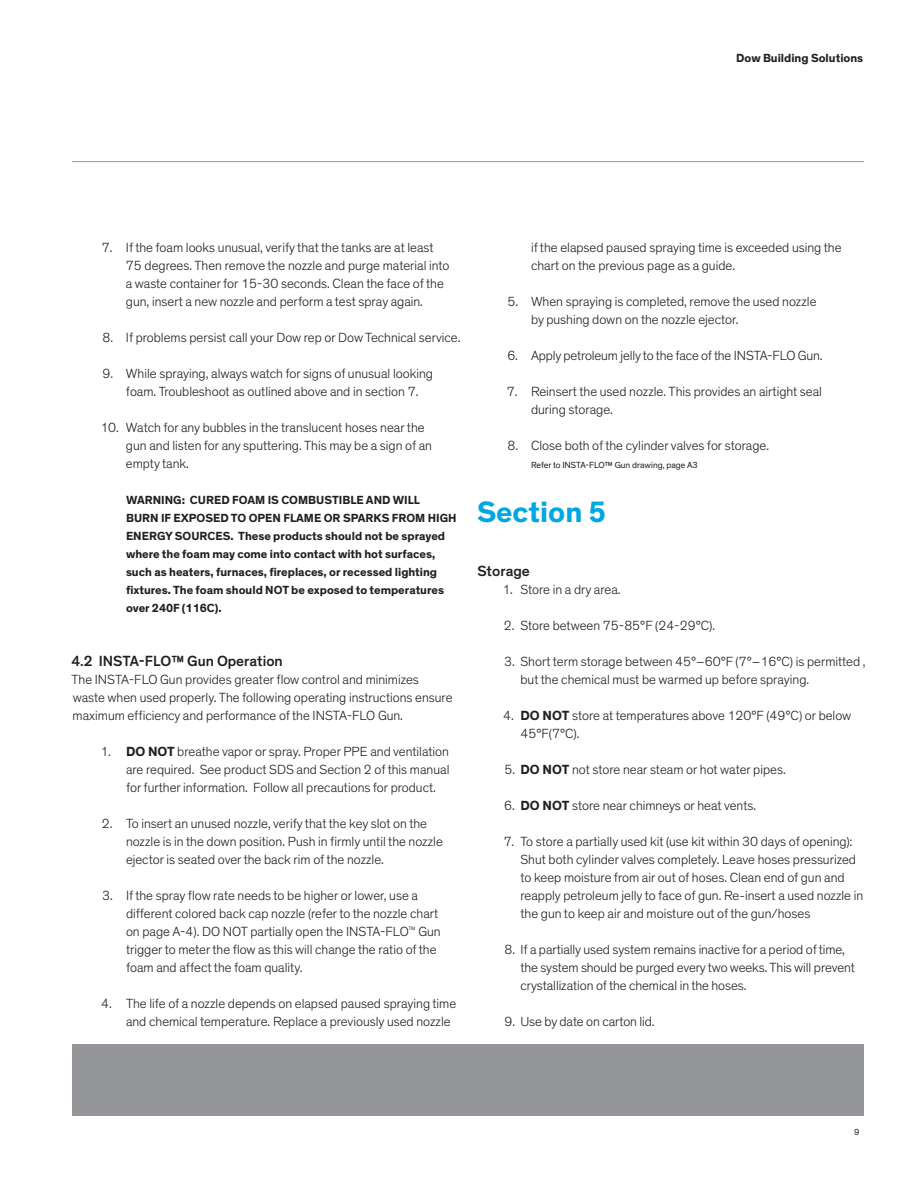
<style>
.page{position:relative;width:918px;height:1188px;background:#fff}
.page>*{position:absolute;margin:0;border:0;box-sizing:border-box;transform-origin:0 0}
.t1{font:700 30px "Dow Corporate";color:#00a8e1}
.t2{font:500 15px "Dow Corporate";color:#231f20}
.t3{font:300 13.5px/18px "Dow Corporate";color:#231f20}
.t4{font:700 12px/18px "Dow Corporate";color:#231f20}
.t5{font:9px "Dow Corporate";color:#231f20}
.s1{font-weight:700}
</style>
<div class="page">
<hr style="left:72px;top:161px;width:792px;height:1px;background:#939598">
<div style="left:72px;top:1044px;width:792px;height:72px;background:#939598"></div>
<p class="t4" style="left:736px;top:49px;width:129px">Dow Building Solutions</p>
<p class="t3" style="left:126px;top:239px;width:325px;text-indent:-24px">7. If the foam looks unusual, verify that the tanks are at least 75 degrees. Then remove the nozzle and purge material into a waste container for 15-30 seconds. Clean the face of the gun, insert a new nozzle and perform a test spray again.</p>
<p class="t3" style="left:102px;top:329px;width:360px">8. If problems persist call your Dow rep or Dow Technical service.</p>
<p class="t3" style="left:126px;top:365px;width:309px;text-indent:-24px">9. While spraying, always watch for signs of unusual looking foam. Troubleshoot as outlined above and in section 7.</p>
<p class="t3" style="left:126px;top:419px;width:308px;text-indent:-26px">10. Watch for any bubbles in the translucent hoses near the gun and listen for any sputtering. This may be a sign of an empty tank.</p>
<p class="t4" style="left:126px;top:491px;width:332px">WARNING: CURED FOAM IS COMBUSTIBLE AND WILL<br>BURN IF EXPOSED TO OPEN FLAME OR SPARKS FROM HIGH ENERGY SOURCES. These products should not be sprayed where the foam may come into contact with hot surfaces, such as heaters, furnaces, fireplaces, or recessed lighting fixtures. The foam should NOT be exposed to temperatures over 240F (116C).</p>
<p class="t2" style="left:71px;top:652px;width:213px">4.2 INSTA-FLO™ Gun Operation</p>
<p class="t3" style="left:71px;top:671px;width:383px">The INSTA-FLO Gun provides greater flow control and minimizes waste when used properly. The following operating instructions ensure maximum efficiency and performance of the INSTA-FLO Gun.</p>
<p class="t3" style="left:126px;top:743px;width:325px;text-align:justify;text-indent:-26px">1. <span class="s1">DO NOT</span> breathe vapor or spray. Proper PPE and ventilation are required. See product SDS and Section 2 of this manual for further information. Follow all precautions for product.</p>
<p class="t3" style="left:126px;top:815px;width:318px;text-indent:-24px">2. To insert an unused nozzle, verify that the key slot on the nozzle is in the down position. Push in firmly until the nozzle ejector is seated over the back rim of the nozzle.</p>
<p class="t3" style="left:126px;top:887px;width:316px;text-indent:-24px">3. If the spray flow rate needs to be higher or lower, use a different colored back cap nozzle (refer to the nozzle chart on page A-4). DO NOT partially open the INSTA-FLO<sup>™</sup> Gun trigger to meter the flow as this will change the ratio of the foam and affect the foam quality.</p>
<p class="t3" style="left:126px;top:995px;width:332px;text-indent:-25px">4. The life of a nozzle depends on elapsed paused spraying time and chemical temperature. Replace a previously used nozzle</p>
<p class="t3" style="left:531px;top:239px;width:312px">if the elapsed paused spraying time is exceeded using the chart on the previous page as a guide.</p>
<p class="t3" style="left:531px;top:293px;width:287px;text-indent:-24px">5. When spraying is completed, remove the used nozzle by pushing down on the nozzle ejector.</p>
<p class="t3" style="left:507px;top:347px;width:317px">6. Apply petroleum jelly to the face of the INSTA-FLO Gun.</p>
<p class="t3" style="left:531px;top:383px;width:293px;text-indent:-24px">7. Reinsert the used nozzle. This provides an airtight seal during storage.</p>
<p class="t3" style="left:507px;top:437px;width:263px">8. Close both of the cylinder valves for storage.</p>
<p class="t5" style="left:531px;top:460px;width:168px">Refer to INSTA-FLO™ Gun drawing, page A3</p>
<h1 class="t1" style="left:477px;top:493px;width:131px">Section 5</h1>
<p class="t2" style="left:477px;top:562px;width:54px">Storage</p>
<p class="t3" style="left:502px;top:581px;width:120px">1. Store in a dry area.</p>
<p class="t3" style="left:504px;top:617px;width:213px">2. Store between 75-85°F (24-29°C).</p>
<p class="t3" style="left:520px;top:653px;width:347px;text-indent:-16px">3. Short term storage between 45°–60°F (7°–16°C) is permitted , but the chemical must be warmed up before spraying.</p>
<p class="t3" style="left:520px;top:707px;width:332px;text-indent:-17px">4. <span class="s1">DO NOT</span> store at temperatures above 120°F (49°C) or below<br>45°F(7°C).</p>
<p class="t3" style="left:504px;top:761px;width:283px">5. <span class="s1">DO NOT</span> not store near steam or hot water pipes.</p>
<p class="t3" style="left:504px;top:797px;width:253px">6. <span class="s1">DO NOT</span> store near chimneys or heat vents.</p>
<p class="t3" style="left:520px;top:833px;width:344px;text-indent:-17px">7. To store a partially used kit (use kit within 30 days of opening):<br>Shut both cylinder valves completely. Leave hoses pressurized to keep moisture from air out of hoses. Clean end of gun and reapply petroleum jelly to face of gun. Re-insert a used nozzle in the gun to keep air and moisture out of the gun/hoses</p>
<p class="t3" style="left:520px;top:941px;width:336px;text-indent:-16px">8. If a partially used system remains inactive for a period of time, the system should be purged every two weeks. This will prevent crystallization of the chemical in the hoses.</p>
<p class="t3" style="left:504px;top:1013px;width:152px">9. Use by date on carton lid.</p>
<p class="t5" style="left:854px;top:1127px;width:7px">9</p>
</div>
